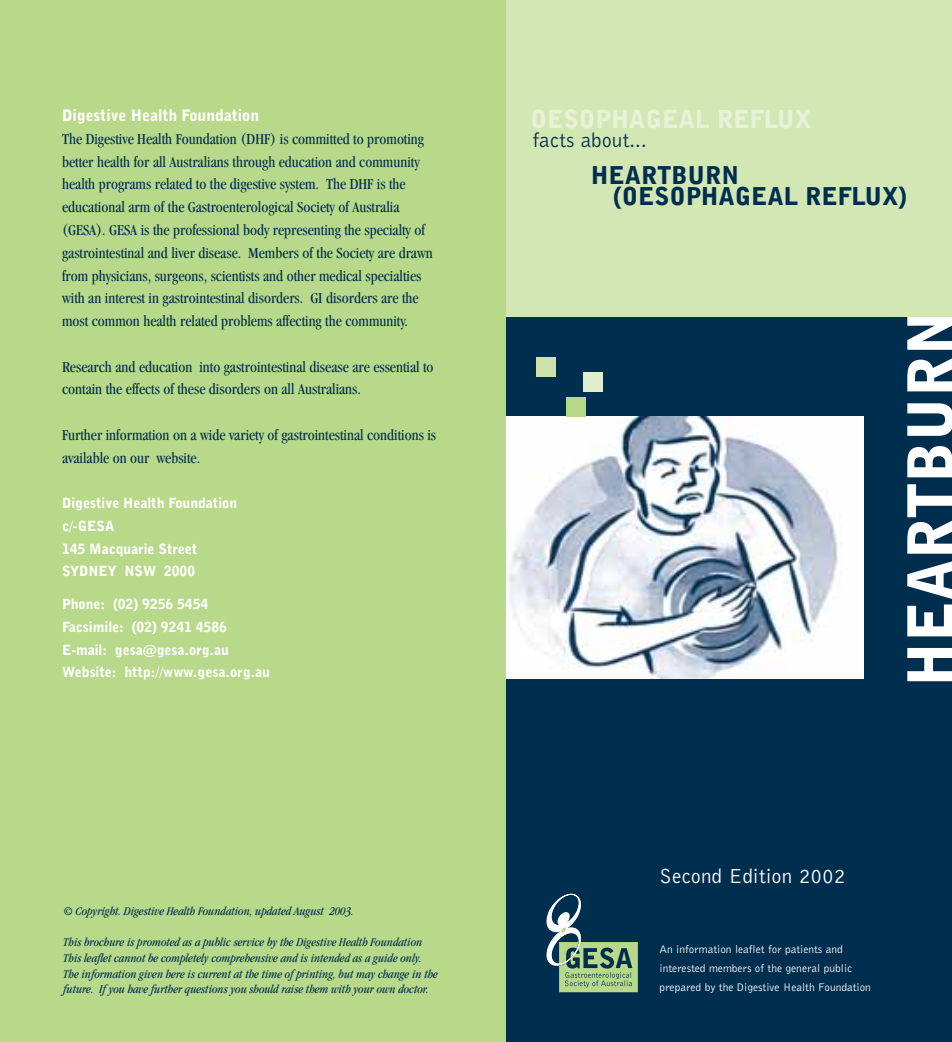
<style>
.page{position:relative;width:952px;height:1042px;background:#fff}
.page>*{position:absolute;margin:0;border:0;box-sizing:border-box;transform-origin:0 0}
.t1{font:62.12px "Bell Gothic Black";color:#fff}
.t2{font:24.85px "Bell Gothic Black";color:#e7f2d8}
.t3{font:24.5px/21px "Bell Gothic Black";color:#002e4f}
.t4{font:21px "Bell Gothic";color:#fff}
.t5{font:21px "Bell Gothic";color:#002e4f}
.t6{font:condensed 15.75px/22.8px "Garamond";color:#002e4f}
.t7{font:15.75px "Bell Gothic Black";color:#fff}
.t8{font:14px/22.8px "Bell Gothic Black";color:#fff}
.t9{font:italic condensed 12.25px/15.8px "Garamond";color:#002e4f}
.t10{font:11.38px/19.2px "Bell Gothic";color:#fff}
</style>
<div class="page">
<div style="left:0;top:0;width:511px;height:1041px;background:#b8d989"></div>
<div style="left:507px;top:0;width:445px;height:317px;background:#d3e7b5"></div>
<div style="left:507px;top:317px;width:445px;height:724px;background:#002e4f"></div>
<svg style="left:546px;top:893px;width:92px;height:99px"></svg>
<img style="left:507px;top:417px;width:357px;height:261px">
<div style="left:566px;top:397px;width:20px;height:20px;background:#b8d989"></div>
<div style="left:583px;top:372px;width:20px;height:20px;background:#e0eecd"></div>
<div style="left:536px;top:357px;width:20px;height:20px;background:#cce3aa"></div>
<p class="t7" style="left:62px;top:109px;width:199px">Digestive Health Foundation</p>
<p class="t6" style="left:62px;top:129px;width:372px">The Digestive Health Foundation (DHF) is committed to promoting better health for all Australians through education and community health programs related to the digestive system. The DHF is the educational arm of the Gastroenterological Society of Australia (GESA). GESA is the professional body representing the specialty of gastrointestinal and liver disease. Members of the Society are drawn from physicians, surgeons, scientists and other medical specialties with an interest in gastrointestinal disorders. GI disorders are the most common health related problems affecting the community.</p>
<p class="t6" style="left:62px;top:356px;width:373px">Research and education into gastrointestinal disease are essential to contain the effects of these disorders on all Australians.</p>
<p class="t6" style="left:62px;top:424px;width:376px">Further information on a wide variety of gastrointestinal conditions is available on our website.</p>
<p class="t8" style="left:62px;top:492px;width:177px">Digestive Health Foundation c/-GESA<br>145 Macquarie Street<br>SYDNEY NSW 2000</p>
<p class="t8" style="left:62px;top:593px;width:209px">Phone: (02) 9256 5454<br>Facsimile: (02) 9241 4586<br>E-mail: gesa@gesa.org.au<br>Website: http://www.gesa.org.au</p>
<p class="t9" style="left:63px;top:903px;width:292px">© Copyright. Digestive Health Foundation, updated August 2003.</p>
<p class="t9" style="left:63px;top:935px;width:376px">This brochure is promoted as a public service by the Digestive Health Foundation This leaflet cannot be completely comprehensive and is intended as a guide only.<br>The information given here is current at the time of printing, but may change in the future. If you have further questions you should raise them with your own doctor.</p>
<h2 class="t2" style="left:531px;top:109px;width:282px">OESOPHAGEAL REFLUX</h2>
<h3 class="t5" style="left:533px;top:133px;width:116px">facts about...</h3>
<h3 class="t3" style="left:613px;top:166px;width:295px;text-indent:-22px">HEARTBURN (OESOPHAGEAL REFLUX)</h3>
<h1 class="t1" style="left:906px;top:687px;width:377px;rotate:-90deg">HEARTBURN</h1>
<h3 class="t4" style="left:659px;top:868px;width:188px">Second Edition 2002</h3>
<p class="t10" style="left:660px;top:939px;width:213px">An information leaflet for patients and interested members of the general public prepared by the Digestive Health Foundation</p>
</div>
